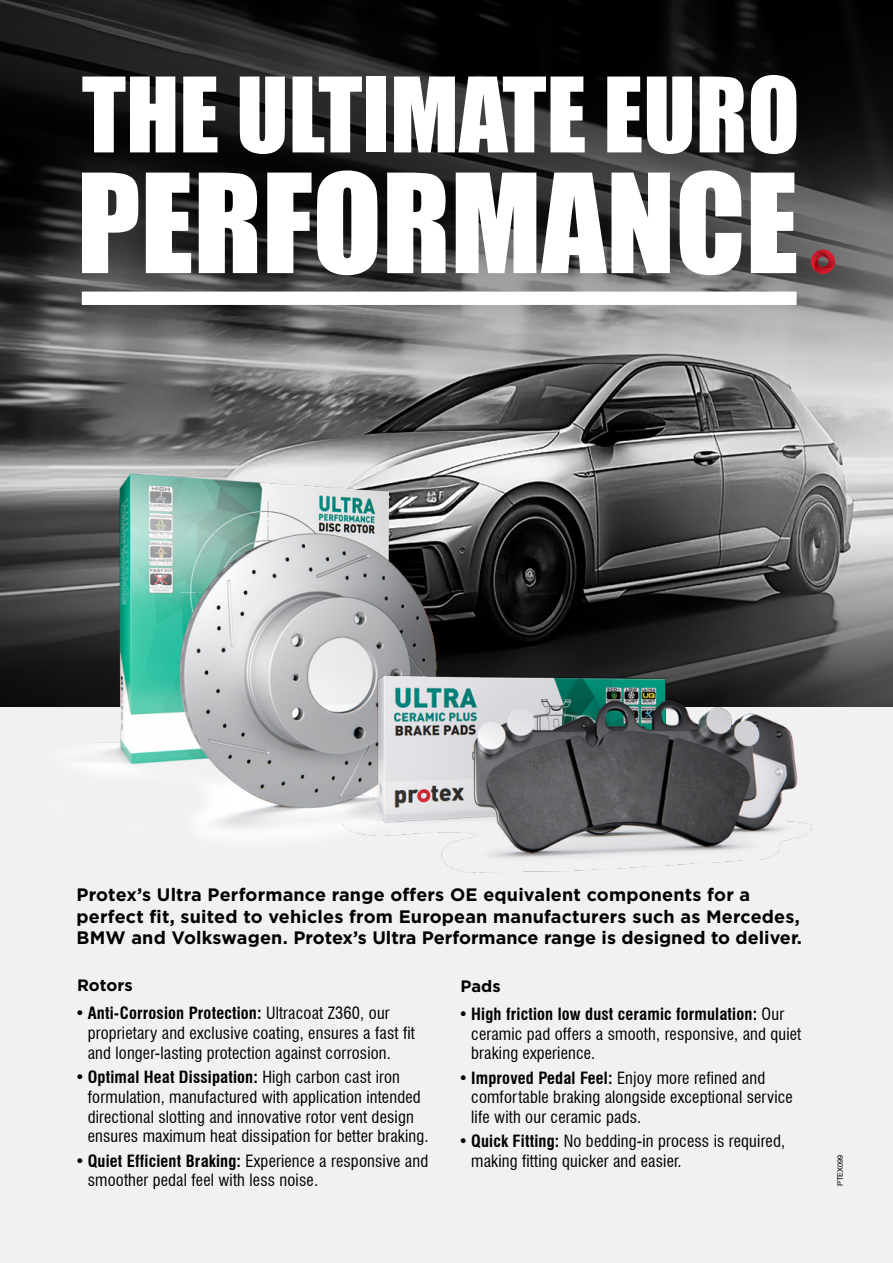
<style>
.page{position:relative;width:893px;height:1263px;background:#fff}
.page>*{position:absolute;margin:0;border:0;box-sizing:border-box;transform-origin:0 0}
.t1{font:127.2px "Impact";color:#fff}
.t2{font:96px "Impact";color:#fff}
.t3{font:700 18px/21.6px "Gotham";letter-spacing:.01em;color:#000}
.t4{font:condensed 16.5px/19.8px "Swiss 721 BT";letter-spacing:.01em;color:#000}
.t5{font:700 16.5px "Gotham";color:#000}
.t6{font:7.5px "Helvetica";color:#000}
.s1{font-weight:700}
</style>
<div class="page">
<div style="left:0;top:593px;width:893px;height:670px;background:#f1f1f2"></div>
<img style="left:0;top:412px;width:893px;height:119px">
<svg style="left:0;top:0;width:893px;height:412px;background:#3b3b3b"></svg>
<svg style="left:0;top:531px;width:893px;height:176px;background:#474747"></svg>
<img style="left:28px;top:377px;width:496px;height:458px">
<img style="left:340px;top:634px;width:484px;height:232px">
<svg style="left:811px;top:250px;width:6px;height:24px"></svg>
<img style="left:814px;top:268px;width:21px;height:6px">
<img style="left:811px;top:251px;width:17px;height:21px">
<img style="left:817px;top:250px;width:18px;height:18px">
<div style="left:82px;top:292px;width:715px;height:13px;background:#fff"></div>
<h2 class="t2" style="left:82px;top:40px;width:719px">THE ULTIMATE EURO</h2>
<h1 class="t1" style="left:77px;top:125px;width:723px">PERFORMANCE</h1>
<p class="t3" style="left:77px;top:884px;width:727px">Protex’s Ultra Performance range offers OE equivalent components for a perfect fit, suited to vehicles from European manufacturers such as Mercedes,<br>BMW and Volkswagen. Protex’s Ultra Performance range is designed to deliver.</p>
<p class="t5" style="left:77px;top:974px;width:57px">Rotors</p>
<p class="t4" style="left:88px;top:1003px;width:329px;text-indent:-13px"><span class="s1">• Anti-Corrosion Protection:</span> Ultracoat Z360, our proprietary and exclusive coating, ensures a fast fit and longer-lasting protection against corrosion.</p>
<p class="t4" style="left:88px;top:1067px;width:342px;text-indent:-13px"><span class="s1">• Optimal Heat Dissipation:</span> High carbon cast iron formulation, manufactured with application intended directional slotting and innovative rotor vent design ensures maximum heat dissipation for better braking.</p>
<p class="t4" style="left:88px;top:1151px;width:342px;text-indent:-13px"><span class="s1">• Quiet Efficient Braking:</span> Experience a responsive and smoother pedal feel with less noise.</p>
<p class="t5" style="left:461px;top:975px;width:42px">Pads</p>
<p class="t4" style="left:471px;top:1004px;width:332px;text-indent:-13px"><span class="s1">• High friction low dust ceramic formulation:</span> Our ceramic pad offers a smooth, responsive, and quiet braking experience.</p>
<p class="t4" style="left:471px;top:1068px;width:323px;text-indent:-13px"><span class="s1">• Improved Pedal Feel:</span> Enjoy more refined and comfortable braking alongside exceptional service life with our ceramic pads.</p>
<p class="t4" style="left:471px;top:1131px;width:315px;text-indent:-13px"><span class="s1">• Quick Fitting:</span> No bedding-in process is required, making fitting quicker and easier.</p>
<p class="t6" style="left:834px;top:1186px;width:34px;rotate:-90deg">PTEX099</p>
</div>
